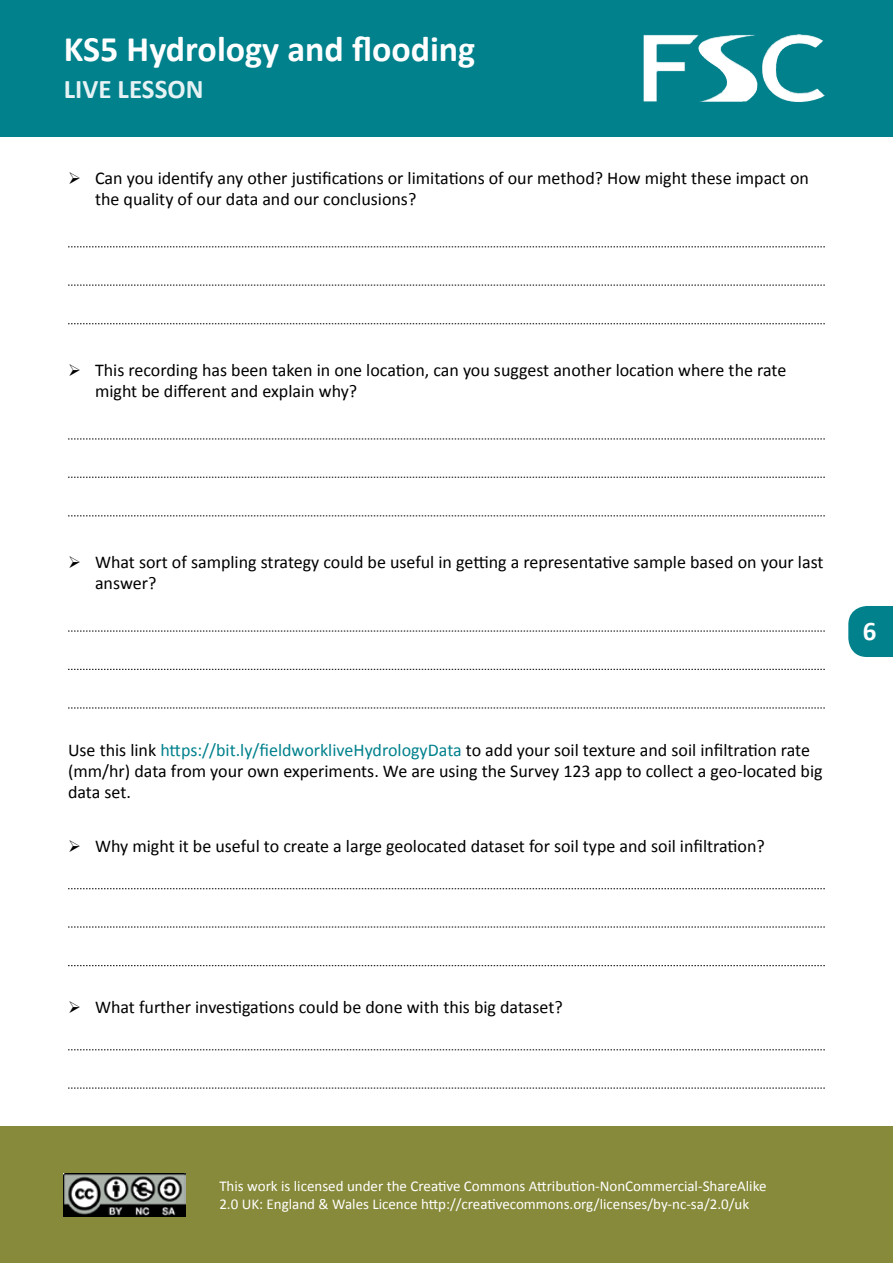
<style>
.page{position:relative;width:893px;height:1263px;background:#fff}
.page>*{position:absolute;margin:0;border:0;box-sizing:border-box;transform-origin:0 0}
.t1{font:700 36px "Calibri";color:#fff}
.t2{font:700 27px "Calibri";color:#e6f2f4}
.t3{font:700 27px "Calibri";color:#fff}
.t4{font:18px/21px "Calibri";color:#000}
.t5{font:15px/18px "Calibri";color:#fff}
.s1{color:#00818c}
</style>
<div class="page">
<svg style="left:848px;top:606px;width:45px;height:51px"></svg>
<div style="left:0;top:1127px;width:893px;height:136px;background:#878a3a"></div>
<div style="left:0;top:0;width:893px;height:136px;background:#00818c"></div>
<img style="left:64px;top:1174px;width:121px;height:42px">
<img style="left:762px;top:34px;width:63px;height:68px">
<svg style="left:68px;top:247px;width:757px;height:1px"></svg>
<svg style="left:68px;top:285px;width:757px;height:1px"></svg>
<svg style="left:68px;top:323px;width:757px;height:1px"></svg>
<svg style="left:68px;top:439px;width:757px;height:1px"></svg>
<svg style="left:68px;top:477px;width:757px;height:1px"></svg>
<svg style="left:68px;top:516px;width:757px;height:1px"></svg>
<svg style="left:68px;top:631px;width:757px;height:1px"></svg>
<svg style="left:68px;top:669px;width:757px;height:1px"></svg>
<svg style="left:68px;top:708px;width:757px;height:1px"></svg>
<svg style="left:68px;top:888px;width:757px;height:1px"></svg>
<svg style="left:68px;top:927px;width:757px;height:1px"></svg>
<svg style="left:68px;top:965px;width:757px;height:1px"></svg>
<svg style="left:68px;top:1049px;width:757px;height:1px"></svg>
<svg style="left:68px;top:1088px;width:757px;height:1px"></svg>
<h1 class="t1" style="left:64px;top:26px;width:413px">KS5 Hydrology and flooding</h1>
<h2 class="t2" style="left:64px;top:72px;width:141px">LIVE LESSON</h2>
<p class="t4" style="left:95px;top:167px;width:715px">Can you identify any other justifications or limitations of our method? How might these impact on the quality of our data and our conclusions?</p>
<p class="t4" style="left:95px;top:359px;width:693px">This recording has been taken in one location, can you suggest another location where the rate might be different and explain why?</p>
<p class="t4" style="left:95px;top:551px;width:730px">What sort of sampling strategy could be useful in getting a representative sample based on your last answer?</p>
<h2 class="t3" style="left:863px;top:614px;width:15px">6</h2>
<p class="t4" style="left:68px;top:739px;width:756px">Use this link <span class="s1">https://bit.ly/fieldworkliveHydrologyData</span> to add your soil texture and soil infiltration rate (mm/hr) data from your own experiments. We are using the Survey 123 app to collect a geo-located big data set.</p>
<p class="t4" style="left:95px;top:836px;width:671px">Why might it be useful to create a large geolocated dataset for soil type and soil infiltration?</p>
<p class="t4" style="left:95px;top:997px;width:469px">What further investigations could be done with this big dataset?</p>
<p class="t5" style="left:219px;top:1177px;width:549px">This work is licensed under the Creative Commons Attribution-NonCommercial-ShareAlike<br>2.0 UK: England &amp; Wales Licence http://creativecommons.org/licenses/by-nc-sa/2.0/uk</p>
</div>
